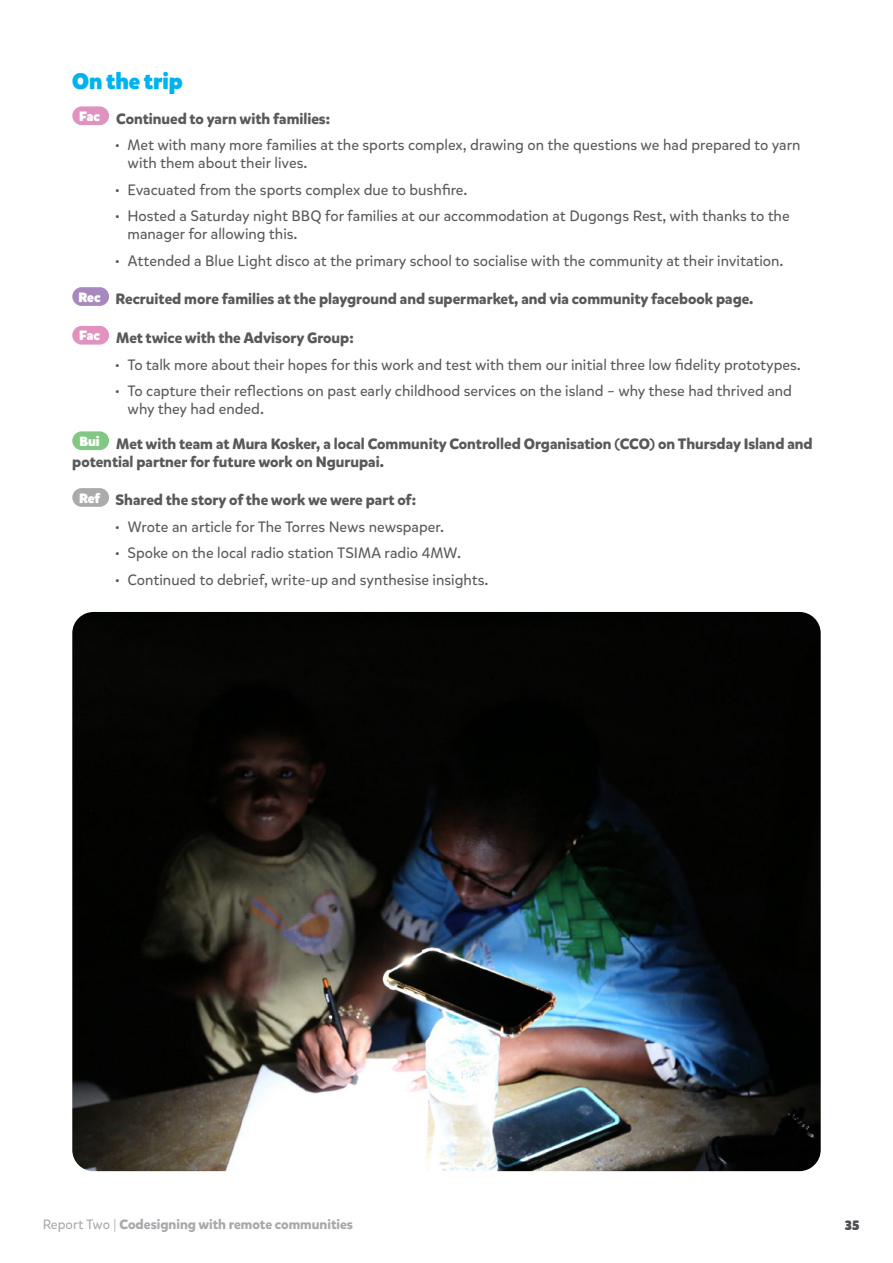
<style>
.page{position:relative;width:893px;height:1263px;background:#fff}
.page>*{position:absolute;margin:0;border:0;box-sizing:border-box;transform-origin:0 0}
.t1{font:900 22.5px "Mikado";color:#00b3ef}
.t2{font:15px/18px "Mikado";color:#58595b}
.t3{font:700 15px/18px "Mikado";color:#58595b}
.t4{font:700 13.5px "Mikado";color:#a7a9ac}
.t5{font:900 13.5px "Mikado";color:#4d4f53}
.s1{font-weight:400}
</style>
<div class="page">
<img style="left:72px;top:612px;width:749px;height:559px">
<div style="left:72px;top:106px;width:37px;height:19px;background:#e093bf;border-radius:9px"></div>
<div style="left:72px;top:287px;width:37px;height:19px;background:#a789bf;border-radius:9px"></div>
<div style="left:72px;top:326px;width:37px;height:19px;background:#e093bf;border-radius:9px"></div>
<div style="left:72px;top:431px;width:37px;height:19px;background:#82c783;border-radius:9px"></div>
<div style="left:72px;top:488px;width:37px;height:19px;background:#a9abad;border-radius:9px"></div>
<h1 class="t1" style="left:72px;top:67px;width:112px">On the trip</h1>
<p class="t3" style="left:79px;top:110px;width:253px"><sup>Fac</sup> Continued to yarn with families:</p>
<p class="t2" style="left:128px;top:136px;width:674px;text-indent:-13px">• Met with many more families at the sports complex, drawing on the questions we had prepared to yarn with them about their lives.</p>
<p class="t2" style="left:115px;top:181px;width:354px">• Evacuated from the sports complex due to bushfire.</p>
<p class="t2" style="left:128px;top:207px;width:664px;text-indent:-13px">• Hosted a Saturday night BBQ for families at our accommodation at Dugongs Rest, with thanks to the manager for allowing this.</p>
<p class="t2" style="left:115px;top:252px;width:670px">• Attended a Blue Light disco at the primary school to socialise with the community at their invitation.</p>
<p class="t3" style="left:78px;top:290px;width:676px"><sup>Rec</sup> Recruited more families at the playground and supermarket, and via community facebook page.</p>
<p class="t3" style="left:79px;top:329px;width:276px"><sup>Fac</sup> Met twice with the Advisory Group:</p>
<p class="t2" style="left:115px;top:356px;width:688px">• To talk more about their hopes for this work and test with them our initial three low fidelity prototypes.</p>
<p class="t2" style="left:128px;top:382px;width:666px;text-indent:-13px">• To capture their reflections on past early childhood services on the island – why these had thrived and why they had ended.</p>
<p class="t3" style="left:72px;top:435px;width:742px;text-indent:7px"><sup>Bui</sup> Met with team at Mura Kosker, a local Community Controlled Organisation (CCO) on Thursday Island and potential partner for future work on Ngurupai.</p>
<p class="t3" style="left:79px;top:491px;width:338px"><sup>Ref</sup> Shared the story of the work we were part of:</p>
<p class="t2" style="left:115px;top:518px;width:331px">• Wrote an article for The Torres News newspaper.</p>
<p class="t2" style="left:115px;top:544px;width:348px">• Spoke on the local radio station TSIMA radio 4MW.</p>
<p class="t2" style="left:115px;top:571px;width:375px">• Continued to debrief, write-up and synthesise insights.</p>
<p class="t4" style="left:43px;top:1215px;width:312px"><span class="s1">Report Two |</span> Codesigning with remote communities</p>
<p class="t5" style="left:845px;top:1216px;width:16px">35</p>
</div>
